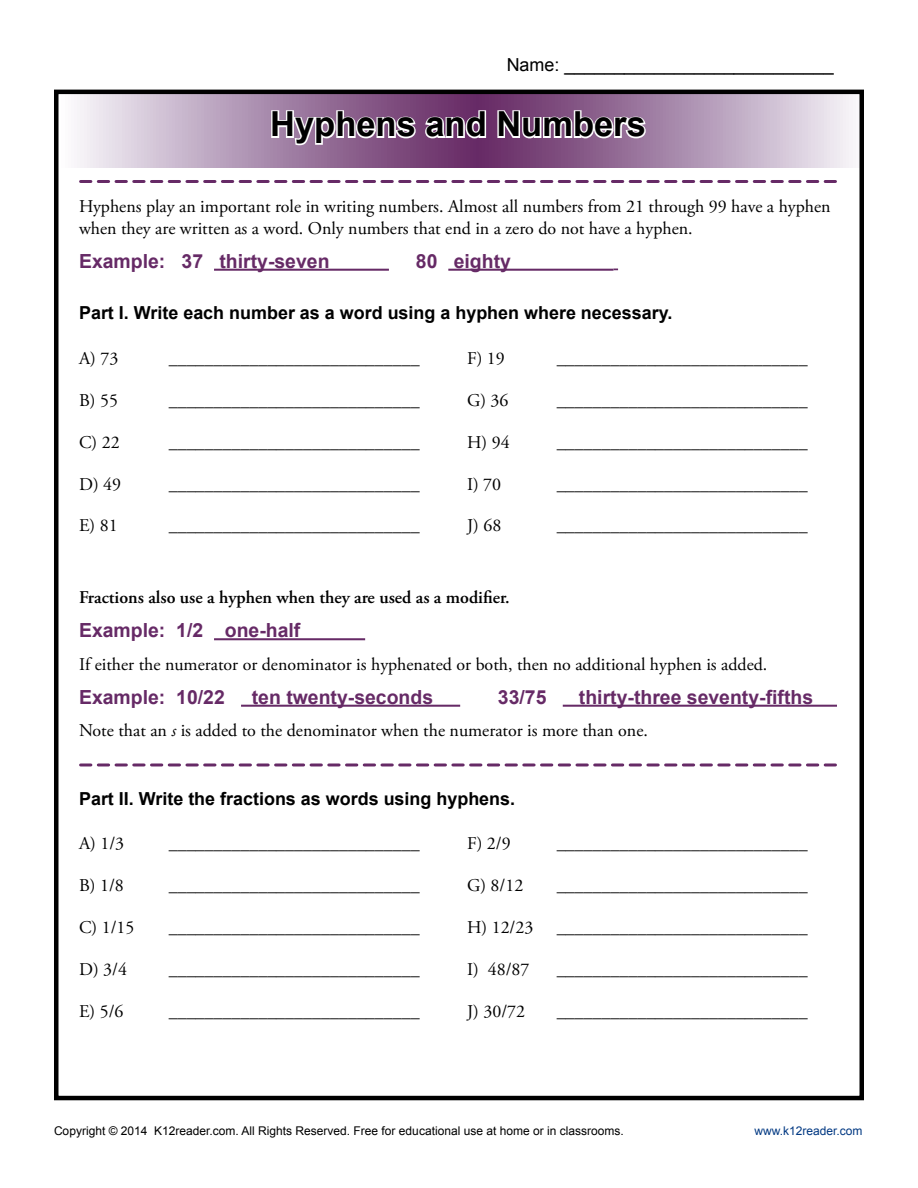
<style>
.page{position:relative;width:918px;height:1188px;background:#fff}
.page>*{position:absolute;margin:0;border:0;box-sizing:border-box;transform-origin:0 0}
.t1{font:700 34.5px "Arial";color:#000}
.t2{font:700 19.5px "Arial";color:#662a66}
.t3{font:18px/21.5px "Adobe Garamond Pro";color:#000}
.t4{font:700 18px "Arial";color:#000}
.t5{font:600 18px "Adobe Garamond Pro";color:#000}
.t6{font:18px "Arial";color:#000}
.t7{font:12px "Arial";color:#000}
.t8{font:12px "Arial";color:#003882}
.s1{font-style:italic}
</style>
<div class="page">
<svg style="left:77px;top:95px;width:776px;height:73px"></svg>
<hr style="left:214px;top:269px;width:175px;height:2px;background:#662a66">
<hr style="left:448px;top:269px;width:165px;height:2px;background:#662a66">
<svg style="left:270px;top:109px;width:218px;height:38px"></svg>
<svg style="left:496px;top:109px;width:152px;height:32px"></svg>
<hr style="left:214px;top:638px;width:151px;height:2px;background:#662a66">
<hr style="left:241px;top:705px;width:219px;height:2px;background:#662a66">
<hr style="left:563px;top:705px;width:274px;height:2px;background:#662a66">
<svg style="left:81px;top:180px;width:755px;height:3px"></svg>
<svg style="left:81px;top:763px;width:755px;height:3px"></svg>
<div style="left:54px;top:90px;width:810px;height:1010px;border:4px solid #000"></div>
<p class="t6" style="left:507px;top:53px;width:329px">Name: ___________________________</p>
<h1 class="t1" style="left:270px;top:102px;width:377px">Hyphens and Numbers</h1>
<p class="t3" style="left:79px;top:196px;width:753px">Hyphens play an important role in writing numbers. Almost all numbers from 21 through 99 have a hyphen when they are written as a word. Only numbers that end in a zero do not have a hyphen.</p>
<p class="t2" style="left:79px;top:248px;width:252px">Example: 37 thirty-seven</p>
<p class="t2" style="left:416px;top:248px;width:97px">80 eighty</p>
<p class="t4" style="left:79px;top:300px;width:595px">Part I. Write each number as a word using a hyphen where necessary.</p>
<p class="t3" style="left:79px;top:349px;width:41px">A) 73</p>
<p class="t3" style="left:169px;top:349px;width:253px">____________________________</p>
<p class="t3" style="left:467px;top:349px;width:39px">F) 19</p>
<p class="t3" style="left:557px;top:349px;width:253px">____________________________</p>
<p class="t3" style="left:79px;top:390px;width:41px">B) 55</p>
<p class="t3" style="left:169px;top:390px;width:253px">____________________________</p>
<p class="t3" style="left:467px;top:390px;width:43px">G) 36</p>
<p class="t3" style="left:557px;top:390px;width:253px">____________________________</p>
<p class="t3" style="left:79px;top:432px;width:42px">C) 22</p>
<p class="t3" style="left:169px;top:432px;width:253px">____________________________</p>
<p class="t3" style="left:467px;top:432px;width:44px">H) 94</p>
<p class="t3" style="left:557px;top:432px;width:253px">____________________________</p>
<p class="t3" style="left:79px;top:474px;width:44px">D) 49</p>
<p class="t3" style="left:169px;top:474px;width:253px">____________________________</p>
<p class="t3" style="left:467px;top:474px;width:36px">I) 70</p>
<p class="t3" style="left:557px;top:474px;width:253px">____________________________</p>
<p class="t3" style="left:79px;top:516px;width:40px">E) 81</p>
<p class="t3" style="left:169px;top:516px;width:253px">____________________________</p>
<p class="t3" style="left:467px;top:516px;width:36px">J) 68</p>
<p class="t3" style="left:557px;top:516px;width:253px">____________________________</p>
<p class="t5" style="left:79px;top:587px;width:432px">Fractions also use a hyphen when they are used as a modifier.</p>
<p class="t2" style="left:79px;top:618px;width:223px">Example: 1/2 one-half</p>
<p class="t3" style="left:79px;top:654px;width:690px">If either the numerator or denominator is hyphenated or both, then no additional hyphen is added.</p>
<p class="t2" style="left:79px;top:684px;width:147px">Example: 10/22</p>
<p class="t2" style="left:252px;top:684px;width:183px">ten twenty-seconds</p>
<p class="t2" style="left:498px;top:684px;width:50px">33/75</p>
<p class="t2" style="left:579px;top:684px;width:236px">thirty-three seventy-fifths</p>
<p class="t3" style="left:79px;top:720px;width:570px">Note that an <span class="s1">s</span> is added to the denominator when the numerator is more than one.</p>
<p class="t4" style="left:79px;top:786px;width:438px">Part II. Write the fractions as words using hyphens.</p>
<p class="t3" style="left:79px;top:834px;width:47px">A) 1/3</p>
<p class="t3" style="left:169px;top:834px;width:253px">____________________________</p>
<p class="t3" style="left:79px;top:875px;width:46px">B) 1/8</p>
<p class="t3" style="left:169px;top:875px;width:253px">____________________________</p>
<p class="t3" style="left:79px;top:917px;width:57px">C) 1/15</p>
<p class="t3" style="left:169px;top:917px;width:253px">____________________________</p>
<p class="t3" style="left:79px;top:959px;width:50px">D) 3/4</p>
<p class="t3" style="left:169px;top:959px;width:253px">____________________________</p>
<p class="t3" style="left:79px;top:1001px;width:46px">E) 5/6</p>
<p class="t3" style="left:169px;top:1001px;width:253px">____________________________</p>
<p class="t3" style="left:467px;top:834px;width:45px">F) 2/9</p>
<p class="t3" style="left:467px;top:875px;width:58px">G) 8/12</p>
<p class="t3" style="left:467px;top:917px;width:68px">H) 12/23</p>
<p class="t3" style="left:467px;top:959px;width:64px">I) 48/87</p>
<p class="t3" style="left:467px;top:1001px;width:60px">J) 30/72</p>
<p class="t3" style="left:557px;top:834px;width:253px">____________________________</p>
<p class="t3" style="left:557px;top:875px;width:253px">____________________________</p>
<p class="t3" style="left:557px;top:917px;width:253px">____________________________</p>
<p class="t3" style="left:557px;top:959px;width:253px">____________________________</p>
<p class="t3" style="left:557px;top:1001px;width:253px">____________________________</p>
<p class="t7" style="left:54px;top:1123px;width:571px">Copyright © 2014 K12reader.com. All Rights Reserved. Free for educational use at home or in classrooms.</p>
<p class="t8" style="left:754px;top:1123px;width:110px">www.k12reader.com</p>
</div>
